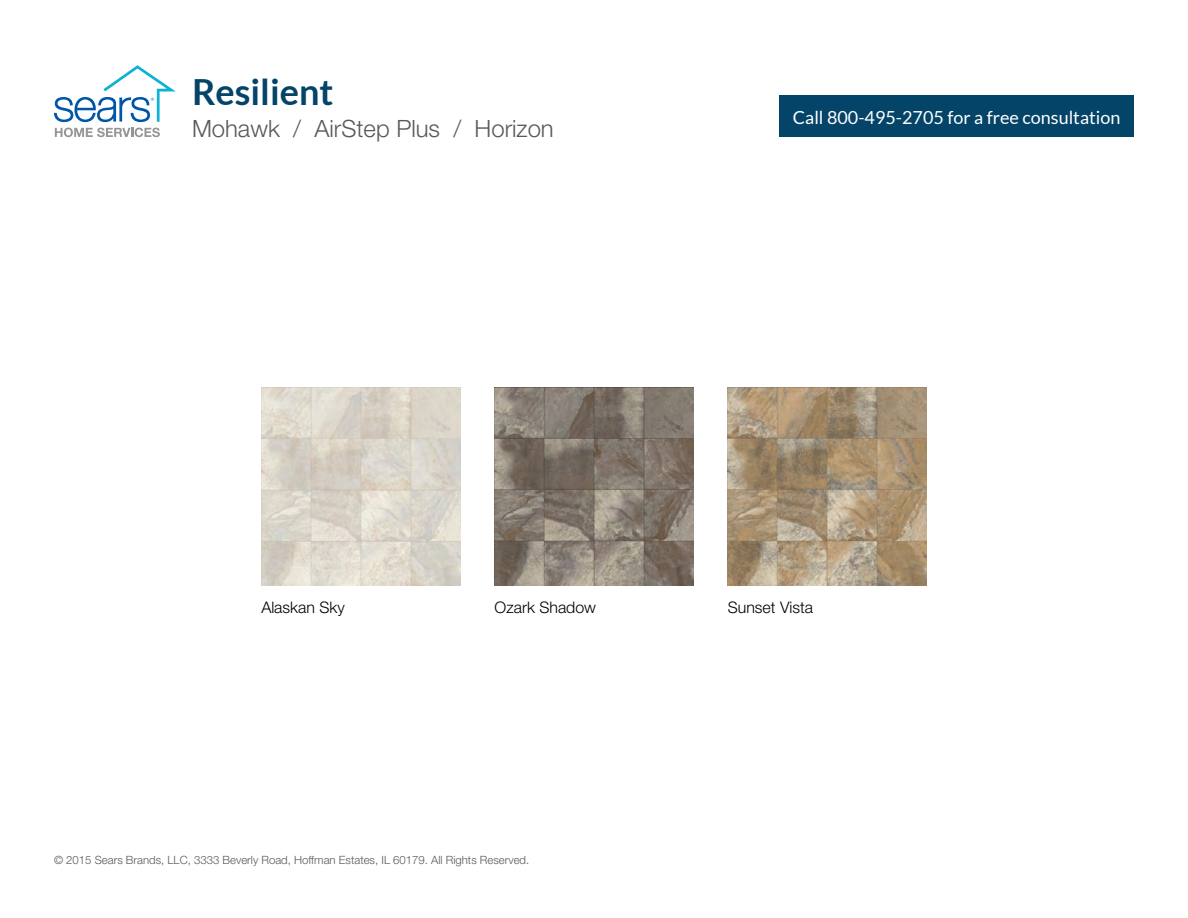
<style>
.page{position:relative;width:1188px;height:918px;background:#fff}
.page>*{position:absolute;margin:0;border:0;box-sizing:border-box;transform-origin:0 0}
.t1{font:700 36px "Lato";color:#044468}
.t2{font:300 23.85px "Helvetica Neue LT Std";color:#58595b}
.t3{font:18px "Lato";color:#fff}
.t4{font:300 15.9px "Helvetica Neue LT Std";color:#000}
.t5{font:300 11.4px "Helvetica Neue LT Std";color:#58595b}
.t6{font:8.85px "Gotham";color:#0056a7}
</style>
<div class="page">
<div style="left:779px;top:96px;width:355px;height:41px;background:#044468"></div>
<svg style="left:54px;top:65px;width:122px;height:57px"></svg>
<svg style="left:55px;top:128px;width:105px;height:9px"></svg>
<img style="left:261px;top:387px;width:199px;height:198px">
<img style="left:495px;top:387px;width:198px;height:199px">
<img style="left:728px;top:387px;width:199px;height:199px">
<p class="t6" style="left:151px;top:95px;width:5px">®</p>
<h1 class="t1" style="left:192px;top:72px;width:143px">Resilient</h1>
<h2 class="t2" style="left:192px;top:114px;width:363px">Mohawk / AirStep Plus / Horizon</h2>
<h3 class="t3" style="left:793px;top:107px;width:329px">Call 800-495-2705 for a free consultation</h3>
<h3 class="t4" style="left:261px;top:598px;width:85px">Alaskan Sky</h3>
<h3 class="t4" style="left:495px;top:598px;width:103px">Ozark Shadow</h3>
<h3 class="t4" style="left:728px;top:598px;width:87px">Sunset Vista</h3>
<p class="t5" style="left:54px;top:853px;width:477px">© 2015 Sears Brands, LLC, 3333 Beverly Road, Hoffman Estates, IL 60179. All Rights Reserved.</p>
</div>
